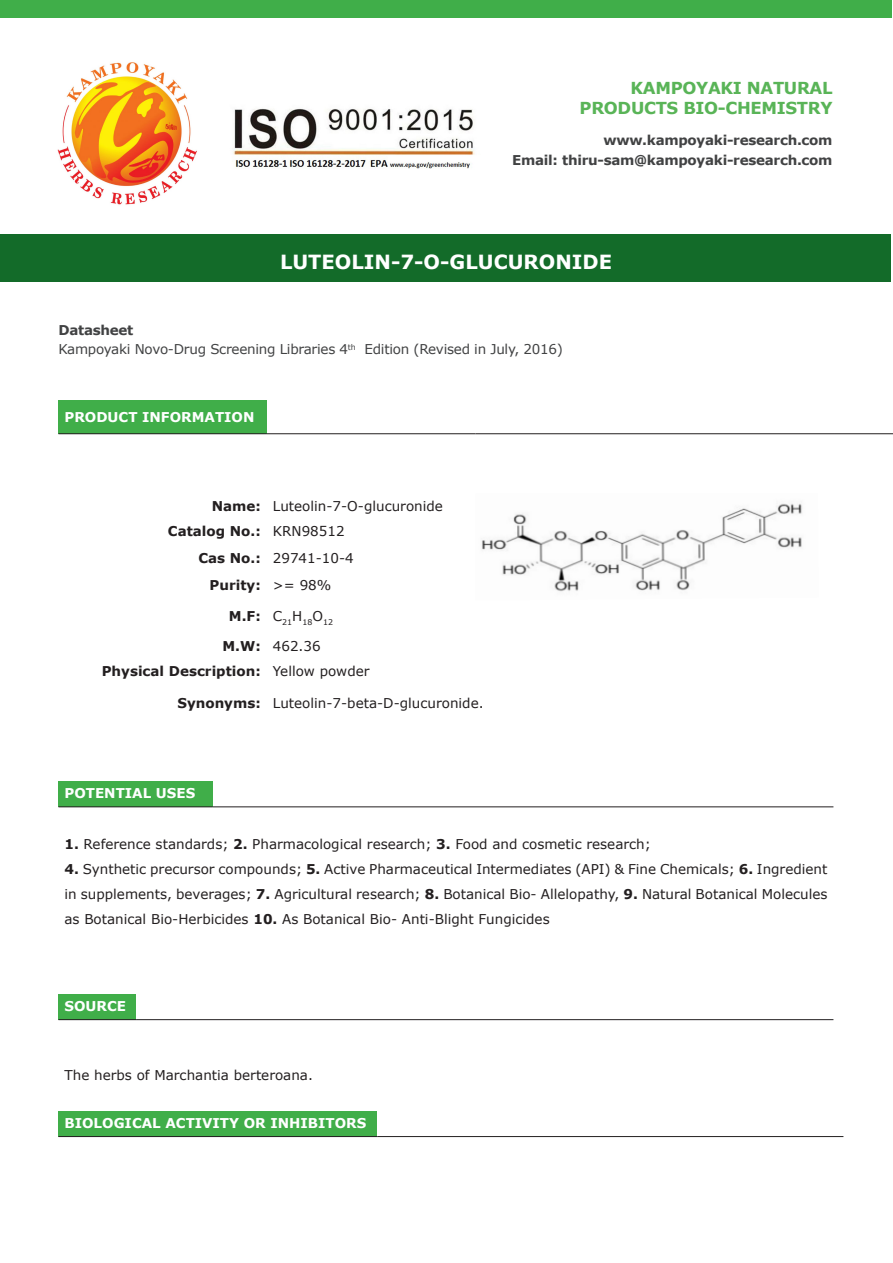
<style>
.page{position:relative;width:893px;height:1263px;background:#fff}
.page>*{position:absolute;margin:0;border:0;box-sizing:border-box;transform-origin:0 0}
.t1{font:700 19.5px "Verdana";color:#fff}
.t2{font:700 16.5px "Verdana";letter-spacing:-.02em;color:#59b457}
.t3{font:13.5px/25.2px "Verdana";color:#231f20;text-align:justify}
.t4{font:700 13.5px "Verdana";letter-spacing:-.02em;color:#414243}
.t5{font:700 13.5px "Verdana";color:#fff}
.t6{font:700 13.5px "Verdana";color:#231f20}
.t7{font:13.5px "Verdana";letter-spacing:-.02em;color:#414243}
.t8{font:7.8px "Verdana";color:#231f20}
.s1{font-weight:700}
</style>
<div class="page">
<img style="left:232px;top:108px;width:243px;height:61px">
<img style="left:57px;top:62px;width:140px;height:143px">
<div style="left:0;top:0;width:892px;height:17px;background:#40ae49"></div>
<div style="left:0;top:235px;width:890px;height:47px;background:#136b29"></div>
<div style="left:58px;top:400px;width:209px;height:34px;background:#40ae49"></div>
<hr style="left:58px;top:433px;width:209px;height:1px;background:#231f20">
<hr style="left:267px;top:433px;width:208px;height:1px;background:#231f20">
<hr style="left:475px;top:433px;width:359px;height:1px;background:#231f20">
<hr style="left:834px;top:433px;width:59px;height:1px;background:#231f20">
<img style="left:481px;top:503px;width:322px;height:89px">
<div style="left:58px;top:782px;width:155px;height:25px;background:#40ae49"></div>
<hr style="left:58px;top:807px;width:155px;height:1px;background:#231f20">
<hr style="left:213px;top:807px;width:620px;height:1px;background:#231f20">
<div style="left:58px;top:994px;width:78px;height:26px;background:#40ae49"></div>
<hr style="left:58px;top:1019px;width:78px;height:1px;background:#231f20">
<hr style="left:136px;top:1019px;width:697px;height:1px;background:#231f20">
<div style="left:58px;top:1111px;width:319px;height:25px;background:#40ae49"></div>
<hr style="left:58px;top:1136px;width:319px;height:1px;background:#231f20">
<hr style="left:377px;top:1136px;width:466px;height:1px;background:#231f20">
<p class="t2" style="left:631px;top:78px;width:203px">KAMPOYAKI NATURAL</p>
<p class="t2" style="left:580px;top:97px;width:254px">PRODUCTS BIO-CHEMISTRY</p>
<p class="t4" style="left:603px;top:132px;width:231px">www.kampoyaki-research.com</p>
<p class="t4" style="left:512px;top:151px;width:322px">Email: thiru-sam@kampoyaki-research.com</p>
<p class="t1" style="left:280px;top:249px;width:334px">LUTEOLIN-7-O-GLUCURONIDE</p>
<p class="t4" style="left:58px;top:321px;width:76px">Datasheet</p>
<p class="t7" style="left:58px;top:341px;width:506px">Kampoyaki Novo-Drug Screening Libraries 4<sup>th</sup> Edition (Revised in July, 2016)</p>
<p class="t5" style="left:64px;top:409px;width:192px">PRODUCT INFORMATION</p>
<p class="t6" style="left:212px;top:497px;width:51px">Name:</p>
<p class="t3" style="left:273px;top:494px;width:172px">Luteolin-7-O-glucuronide</p>
<p class="t6" style="left:168px;top:522px;width:94px">Catalog No.:</p>
<p class="t3" style="left:273px;top:519px;width:73px">KRN98512</p>
<p class="t6" style="left:198px;top:549px;width:64px">Cas No.:</p>
<p class="t3" style="left:273px;top:545px;width:82px">29741-10-4</p>
<p class="t6" style="left:210px;top:576px;width:53px">Purity:</p>
<p class="t3" style="left:273px;top:572px;width:60px">&gt;= 98%</p>
<p class="t6" style="left:229px;top:607px;width:33px">M.F:</p>
<p class="t8" style="left:273px;top:618px;width:62px"><sup>C</sup>21<sup>H</sup>18<sup>O</sup>12</p>
<p class="t6" style="left:222px;top:638px;width:40px">M.W:</p>
<p class="t3" style="left:273px;top:634px;width:49px">462.36</p>
<p class="t6" style="left:102px;top:662px;width:161px">Physical Description:</p>
<p class="t3" style="left:273px;top:659px;width:98px">Yellow powder</p>
<p class="t6" style="left:177px;top:694px;width:85px">Synonyms:</p>
<p class="t3" style="left:273px;top:690px;width:212px">Luteolin-7-beta-D-glucuronide.</p>
<p class="t5" style="left:64px;top:784px;width:132px">POTENTIAL USES</p>
<p class="t3" style="left:64px;top:831px;width:588px"><span class="s1">1.</span> Reference standards; <span class="s1">2.</span> Pharmacological research; <span class="s1">3.</span> Food and cosmetic research;</p>
<p class="t3" style="left:64px;top:856px;width:764px"><span class="s1">4.</span> Synthetic precursor compounds; <span class="s1">5.</span> Active Pharmaceutical Intermediates (API) &amp; Fine Chemicals; <span class="s1">6.</span> Ingredient in supplements, beverages; <span class="s1">7.</span> Agricultural research; <span class="s1">8.</span> Botanical Bio- Allelopathy, <span class="s1">9.</span> Natural Botanical Molecules as Botanical Bio-Herbicides <span class="s1">10.</span> As Botanical Bio- Anti-Blight Fungicides</p>
<p class="t5" style="left:64px;top:997px;width:63px">SOURCE</p>
<p class="t3" style="left:64px;top:1063px;width:250px">The herbs of Marchantia berteroana.</p>
<p class="t5" style="left:64px;top:1114px;width:303px">BIOLOGICAL ACTIVITY OR INHIBITORS</p>
</div>
